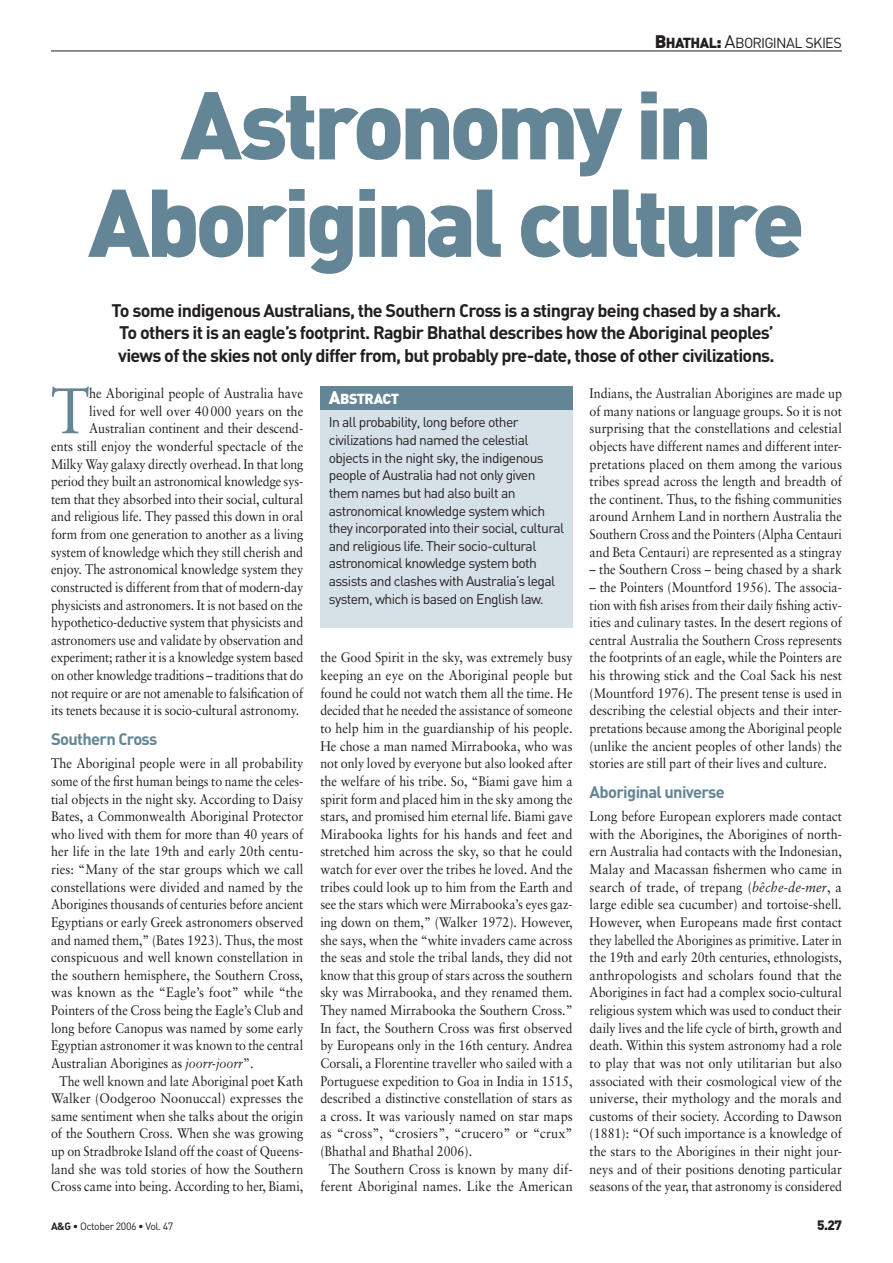
<style>
.page{position:relative;width:893px;height:1263px;background:#fff}
.page>*{position:absolute;margin:0;border:0;box-sizing:border-box;transform-origin:0 0}
.t1{font:900 94.5px/97.5px "DIN";letter-spacing:-.05em;color:#638595;text-align:center}
.t2{font:64.35px "Sabon";color:#638595;scale:.9 1}
.t3{font:700 18px/22.5px "DIN";letter-spacing:-.04em;color:#231f20;text-align:center}
.t4{font:700 16.5px "DIN";letter-spacing:-.04em;color:#638595}
.t5{font:14.4px "DIN";letter-spacing:-.055em;color:#231f20}
.t6{font:900 14.4px "DIN";letter-spacing:-.04em;color:#fff}
.t7{font:13.8px/17.5px "Sabon";letter-spacing:-.005em;color:#231f20;text-align:justify;scale:.9 1}
.t8{font:13.8px/17.7px "Sabon";letter-spacing:-.005em;color:#231f20;text-align:justify;scale:.91 1}
.t9{font:13.8px/17.7px "Sabon";letter-spacing:-.005em;color:#231f20;text-align:justify;scale:.89 1}
.t10{font:13.8px/17.7px "DIN";letter-spacing:-.045em;color:#231f20}
.t11{font:13.8px/17.7px "Sabon";letter-spacing:-.005em;color:#231f20;text-align:right;scale:.92 1}
.t12{font:13.8px "Sabon";letter-spacing:-.005em;color:#231f20;scale:.88 1}
.t13{font:900 13.5px "DIN";color:#231f20}
.t14{font:10.5px "DIN";letter-spacing:-.04em;color:#231f20}
.s1{font-weight:900;font-size:18px}
.s2{font-weight:900}
.s3{font-size:18px}
.s4{font-style:italic}
.s5{font-weight:700}
</style>
<div class="page">
<hr style="left:51px;top:51px;width:791px;height:1px;background:#231f20">
<div style="left:320px;top:398px;width:253px;height:229px;background:#d5e0e7"></div>
<div style="left:320px;top:386px;width:253px;height:24px;background:#638595"></div>
<p class="t5" style="left:655px;top:33px;width:189px"><span class="s1">B</span><span class="s2">hathal</span><span class="s1">:</span> <span class="s3">A</span>boriginal skies</p>
<h1 class="t1" style="left:88px;top:72px;width:718px">Astronomy in<br>Aboriginal culture</h1>
<p class="t3" style="left:112px;top:298px;width:671px">To some indigenous Australians, the Southern Cross is a stingray being chased by a shark.<br>To others it is an eagle’s footprint. Ragbir Bhathal describes how the Aboriginal peoples’ views of the skies not only differ from, but probably pre-date, those of other civilizations.</p>
<h2 class="t2" style="left:51px;top:373px;width:44px">T</h2>
<p class="t11" style="left:89px;top:384px;width:234px">he Aboriginal people of Australia have</p>
<p class="t11" style="left:89px;top:402px;width:234px">lived for well over 40000 years on the</p>
<p class="t8" style="left:89px;top:419px;width:237px">Australian continent and their descend-</p>
<p class="t11" style="left:51px;top:437px;width:276px">ents still enjoy the wonderful spectacle of the</p>
<p class="t9" style="left:51px;top:455px;width:285px">Milky Way galaxy directly overhead. In that long</p>
<p class="t9" style="left:51px;top:472px;width:285px">period they built an astronomical knowledge sys-</p>
<p class="t7" style="left:51px;top:490px;width:282px">tem that they absorbed into their social, cultural</p>
<p class="t7" style="left:51px;top:508px;width:282px">and religious life. They passed this down in oral</p>
<p class="t7" style="left:51px;top:525px;width:282px">form from one generation to another as a living</p>
<p class="t7" style="left:51px;top:543px;width:282px">system of knowledge which they still cherish and</p>
<p class="t7" style="left:51px;top:561px;width:282px">enjoy. The astronomical knowledge system they</p>
<p class="t7" style="left:51px;top:578px;width:282px">constructed is different from that of modern-day</p>
<p class="t9" style="left:51px;top:596px;width:285px">physicists and astronomers. It is not based on the</p>
<p class="t9" style="left:51px;top:613px;width:285px">hypothetico-deductive system that physicists and</p>
<p class="t9" style="left:51px;top:631px;width:285px">astronomers use and validate by observation and</p>
<p class="t9" style="left:51px;top:649px;width:285px">experiment; rather it is a knowledge system based</p>
<p class="t12" style="left:51px;top:667px;width:288px">on other knowledge traditions – traditions that do</p>
<p class="t9" style="left:51px;top:684px;width:285px">not require or are not amenable to falsification of</p>
<p class="t7" style="left:51px;top:702px;width:277px">its tenets because it is socio-cultural astronomy.</p>
<p class="t4" style="left:51px;top:728px;width:108px">Southern Cross</p>
<p class="t8" style="left:51px;top:754px;width:279px">The Aboriginal people were in all probability some of the first human beings to name the celes&shy;tial objects in the night sky. According to Daisy Bates, a Commonwealth Aboriginal Protector who lived with them for more than 40 years of her life in the late 19th and early 20th centu&shy;ries: “Many of the star groups which we call constellations were divided and named by the Aborigines thousands of centuries before ancient Egyptians or early Greek astronomers observed and named them,” (Bates 1923). Thus, the most conspicuous and well known constellation in the southern hemisphere, the Southern Cross, was known as the “Eagle’s foot” while “the Pointers of the Cross being the Eagle’s Club and long before Canopus was named by some early Egyptian astronomer it was known to the central Australian Aborigines as <span class="s4">joorr-joorr</span>”.</p>
<p class="t9" style="left:51px;top:1072px;width:285px;text-indent:9px">The well known and late Aboriginal poet Kath Walker (Oodgeroo Noonuccal) expresses the same sentiment when she talks about the origin of the Southern Cross. When she was growing up on Stradbroke Island off the coast of Queens&shy;land she was told stories of how the Southern Cross came into being. According to her, Biami,</p>
<p class="t6" style="left:329px;top:390px;width:72px"><span class="s3">A</span>bstract</p>
<p class="t10" style="left:329px;top:413px;width:237px">In all probability, long before other civilizations had named the celestial objects in the night sky, the indigenous people of Australia had not only given them names but had also built an astronomical knowledge system which they incorporated into their social, cultural and religious life. Their socio-cultural astronomical knowledge system both assists and clashes with Australia’s legal system, which is based on English law.</p>
<p class="t7" style="left:320px;top:649px;width:282px">the Good Spirit in the sky, was extremely busy keeping an eye on the Aboriginal people but found he could not watch them all the time. He decided that he needed the assistance of someone to help him in the guardianship of his people.<br>He chose a man named Mirrabooka, who was not only loved by everyone but also looked after the welfare of his tribe. So, “Biami gave him a spirit form and placed him in the sky among the stars, and promised him eternal life. Biami gave Mirabooka lights for his hands and feet and stretched him across the sky, so that he could watch for ever over the tribes he loved. And the tribes could look up to him from the Earth and see the stars which were Mirrabooka’s eyes gaz&shy;ing down on them,” (Walker 1972). However, she says, when the “white invaders came across the seas and stole the tribal lands, they did not know that this group of stars across the southern sky was Mirrabooka, and they renamed them.<br>They named Mirrabooka the Southern Cross.” In fact, the Southern Cross was first observed by Europeans only in the 16th century. Andrea Corsali, a Florentine traveller who sailed with a Portuguese expedition to Goa in India in 1515, described a distinctive constellation of stars as a cross. It was variously named on star maps as “cross”, “crosiers”, “crucero” or “crux” (Bhathal and Bhathal 2006).</p>
<p class="t11" style="left:320px;top:1160px;width:276px">The Southern Cross is known by many dif&shy;ferent Aboriginal names. Like the American</p>
<p class="t7" style="left:590px;top:384px;width:282px">Indians, the Australian Aborigines are made up of many nations or language groups. So it is not surprising that the constellations and celestial objects have different names and different inter&shy;pretations placed on them among the various tribes spread across the length and breadth of the continent. Thus, to the fishing communities around Arnhem Land in northern Australia the Southern Cross and the Pointers (Alpha Centauri and Beta Centauri) are represented as a stingray</p>
<p class="t7" style="left:590px;top:561px;width:282px">– the Southern Cross – being chased by a shark</p>
<p class="t7" style="left:590px;top:578px;width:282px">– the Pointers (Mountford 1956). The associa&shy;tion with fish arises from their daily fishing activ&shy;ities and culinary tastes. In the desert regions of central Australia the Southern Cross represents the footprints of an eagle, while the Pointers are his throwing stick and the Coal Sack his nest (Mountford 1976). The present tense is used in describing the celestial objects and their inter&shy;pretations because among the Aboriginal people (unlike the ancient peoples of other lands) the stories are still part of their lives and culture.</p>
<p class="t4" style="left:590px;top:781px;width:137px">Aboriginal universe</p>
<p class="t7" style="left:590px;top:807px;width:282px">Long before European explorers made contact with the Aborigines, the Aborigines of north&shy;ern Australia had contacts with the Indonesian, Malay and Macassan fishermen who came in search of trade, of trepang (<span class="s4">bêche-de-mer</span>, a large edible sea cucumber) and tortoise-shell.<br>However, when Europeans made first contact they labelled the Aborigines as primitive. Later in the 19th and early 20th centuries, ethnologists, anthropologists and scholars found that the Aborigines in fact had a complex socio-cultural religious system which was used to conduct their daily lives and the life cycle of birth, growth and death. Within this system astronomy had a role to play that was not only utilitarian but also associated with their cosmological view of the universe, their mythology and the morals and customs of their society. According to Dawson (1881): “Of such importance is a knowledge of the stars to the Aborigines in their night jour&shy;neys and of their positions denoting particular seasons of the year, that astronomy is considered</p>
<p class="t14" style="left:51px;top:1219px;width:124px"><span class="s5">A&amp;G</span> • October 2006 • Vol. 47</p>
<p class="t13" style="left:817px;top:1216px;width:26px">5.27</p>
</div>
